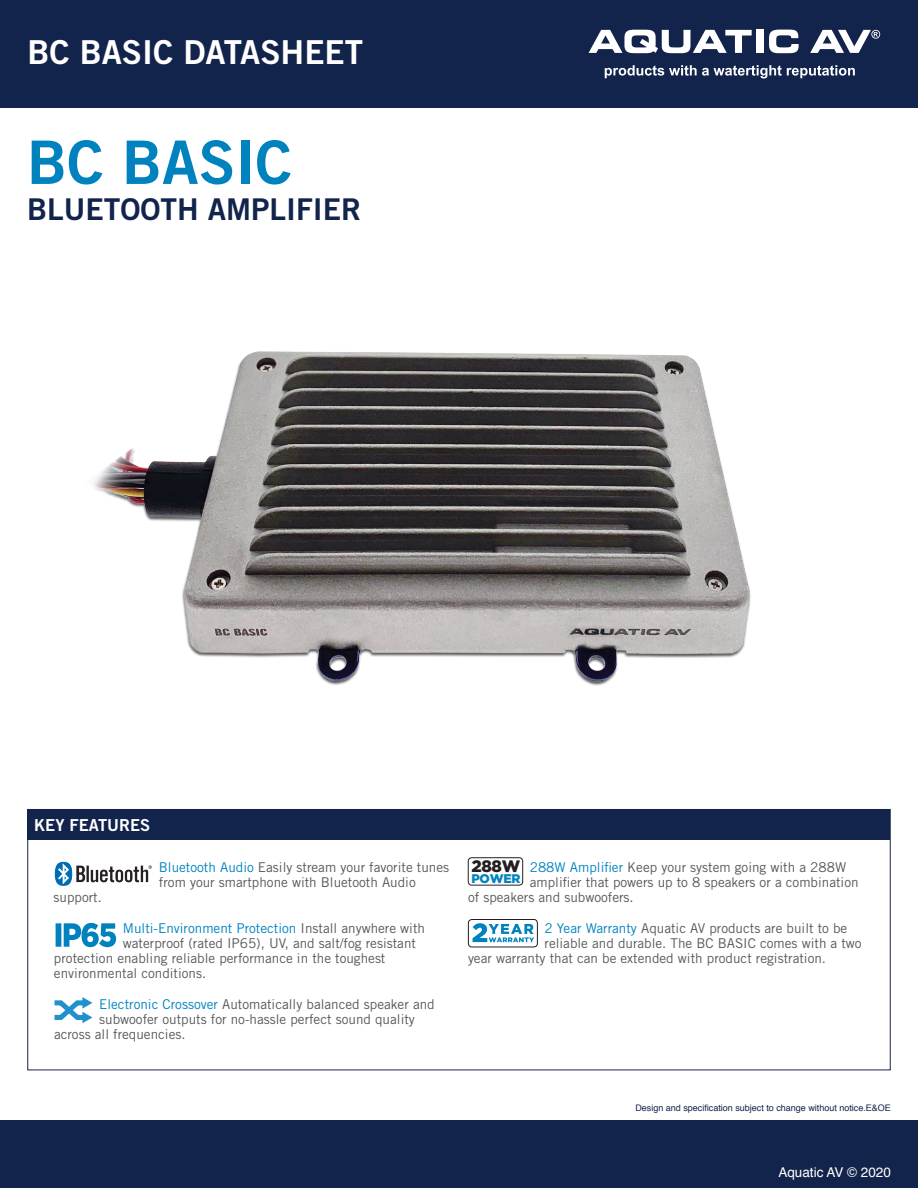
<style>
.page{position:relative;width:918px;height:1188px;background:#fff}
.page>*{position:absolute;margin:0;border:0;box-sizing:border-box;transform-origin:0 0}
.t1{font:60px "Trade Gothic LT Std Bd 2";color:#0082bf}
.t2{font:33px "Trade Gothic LT Std Bd 2";color:#fff}
.t3{font:30px "Trade Gothic LT Std Bd 2";color:#12244b}
.t4{font:900 16.65px "Gotham";color:#231f20}
.t5{font:16.5px "Trade Gothic LT Std Bd 2";color:#fff}
.t6{font:13.5px/15px "Trade Gothic LT Std";color:#57585a}
.t7{font:13.5px "Trade Gothic LT Std";color:#0082bf}
.t8{font:13.5px "Helvetica";color:#fff}
.t9{font:900 12.6px "Gotham";letter-spacing:-.02em;color:#0082bf}
.t10{font:9px "Helvetica";color:#12244b}
.s1{color:#0082bf}
.s2{color:#57585a}
</style>
<div class="page">
<div style="left:0;top:0;width:918px;height:108px;background:#12244b"></div>
<svg style="left:605px;top:65px;width:250px;height:13px"></svg>
<svg style="left:589px;top:30px;width:163px;height:23px"></svg>
<div style="left:757px;top:30px;width:7px;height:23px;background:#fff"></div>
<svg style="left:769px;top:30px;width:30px;height:23px"></svg>
<svg style="left:810px;top:30px;width:70px;height:23px"></svg>
<div style="left:0;top:1120px;width:918px;height:68px;background:#12244b"></div>
<img style="left:93px;top:351px;width:658px;height:335px">
<div style="left:28px;top:809px;width:862px;height:31px;background:#12244b"></div>
<img style="left:54px;top:861px;width:98px;height:25px">
<div style="left:468px;top:857px;width:55px;height:29px;border:1px solid #231f20;border-radius:4px"></div>
<svg style="left:56px;top:923px;width:60px;height:24px"></svg>
<svg style="left:473px;top:923px;width:61px;height:19px"></svg>
<div style="left:468px;top:919px;width:70px;height:28px;border:1px solid #231f20;border-radius:4px"></div>
<svg style="left:54px;top:997px;width:38px;height:26px"></svg>
<h2 class="t2" style="left:28px;top:32px;width:337px">BC BASIC DATASHEET</h2>
<h1 class="t1" style="left:27px;top:125px;width:266px">BC BASIC</h1>
<h3 class="t3" style="left:27px;top:191px;width:336px">BLUETOOTH AMPLIFIER</h3>
<p class="t5" style="left:34px;top:814px;width:117px">KEY FEATURES</p>
<p class="t6" style="left:54px;top:889px;width:50px">support.</p>
<p class="t6" style="left:159px;top:859px;width:292px"><span class="s1">Bluetooth Audio</span> Easily stream your favorite tunes from your smartphone with Bluetooth Audio</p>
<p class="t7" style="left:123px;top:920px;width:304px">Multi-Environment Protection <span class="s2">Install anywhere with</span></p>
<p class="t6" style="left:123px;top:935px;width:295px">waterproof (rated IP65), UV, and salt/fog resistant</p>
<p class="t6" style="left:54px;top:950px;width:333px">protection enabling reliable performance in the toughest</p>
<p class="t6" style="left:54px;top:965px;width:154px">environmental conditions.</p>
<p class="t6" style="left:99px;top:996px;width:337px"><span class="s1">Electronic Crossover</span> Automatically balanced speaker and</p>
<p class="t6" style="left:99px;top:1011px;width:317px">subwoofer outputs for no-hassle perfect sound quality</p>
<p class="t6" style="left:54px;top:1026px;width:133px">across all frequencies.</p>
<p class="t4" style="left:471px;top:856px;width:50px">288W</p>
<p class="t9" style="left:471px;top:871px;width:51px">POWER</p>
<p class="t6" style="left:530px;top:859px;width:318px"><span class="s1">288W Amplifier</span> Keep your system going with a 288W</p>
<p class="t6" style="left:530px;top:874px;width:330px">amplifier that powers up to 8 speakers or a combination</p>
<p class="t6" style="left:468px;top:889px;width:167px">of speakers and subwoofers.</p>
<p class="t6" style="left:545px;top:920px;width:304px"><span class="s1">2 Year Warranty</span> Aquatic AV products are built to be</p>
<p class="t6" style="left:545px;top:935px;width:319px">reliable and durable. The BC BASIC comes with a two</p>
<p class="t6" style="left:468px;top:950px;width:360px">year warranty that can be extended with product registration.</p>
<p class="t10" style="left:635px;top:1101px;width:257px">Design and specification subject to change without notice.E&amp;OE</p>
<p class="t8" style="left:778px;top:1162px;width:114px">Aquatic AV © 2020</p>
</div>
